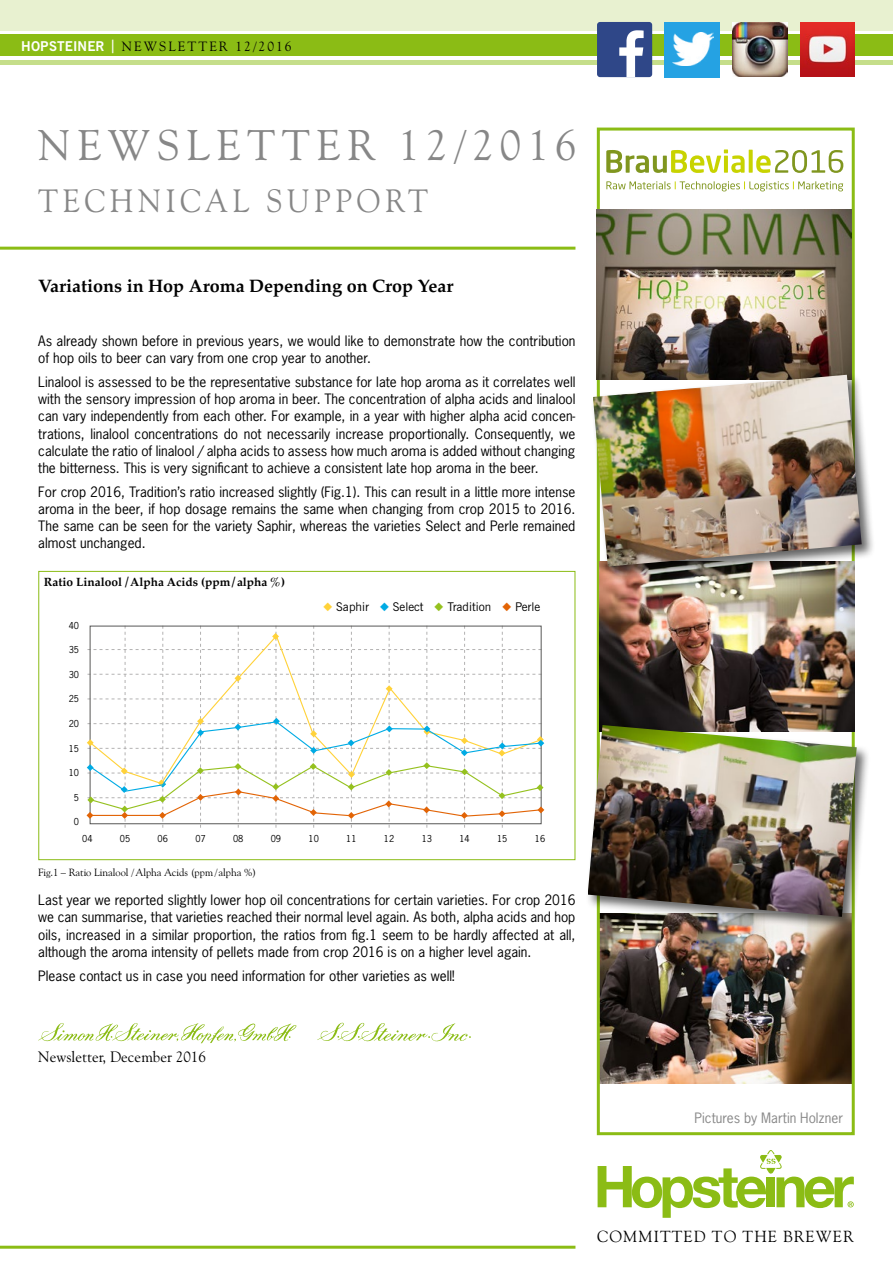
<style>
.page{position:relative;width:893px;height:1263px;background:#fff}
.page>*{position:absolute;margin:0;border:0;box-sizing:border-box;transform-origin:0 0}
.t1{font:43.05px "Goudy Old Style BT";letter-spacing:.15em;color:#878787}
.t2{font:32.4px "Goudy Old Style BT";letter-spacing:.15em;color:#878787;scale:.94 1}
.t3{font:700 18px "Palatino";color:#000}
.t4{font:16.05px "Goudy Old Style BT";letter-spacing:.07em;color:#000}
.t5{font:15.15px "Goudy Old Style BT";color:#000}
.t6{font:13.5px/17.2px "News Gothic";color:#000;text-align:justify}
.t7{font:13.5px "Goudy Old Style BT";letter-spacing:.15em;color:#000}
.t8{font:13.5px "News Gothic";color:#878787}
.t9{font:700 12px "Palatino";color:#000}
.t10{font:12px "News Gothic BT";color:#000}
.t11{font:10.5px "Goudy Old Style BT";color:#000}
.t12{font:9px "News Gothic";color:#000}
.s1{font-family:"News Gothic BT";font-weight:700;color:#fff}
.s2{color:#ffd239}
.s3{color:#00abe4}
.s4{color:#95c11f}
.s5{color:#e26406}
</style>
<div class="page">
<img style="left:601px;top:931px;width:250px;height:152px">
<div style="left:597px;top:128px;width:258px;height:1007px;border:3px solid #8bbc15"></div>
<div style="left:0;top:35px;width:893px;height:21px;background:#8bbc15"></div>
<div style="left:0;top:0;width:893px;height:30px;background:#e8f1d0"></div>
<hr style="left:0;top:60px;width:893px;height:4px;background:#c5de8a">
<svg style="left:598px;top:1150px;width:256px;height:68px"></svg>
<hr style="left:0;top:247px;width:575px;height:3px;background:#8bbc15">
<hr style="left:0;top:1246px;width:575px;height:3px;background:#8bbc15">
<svg style="left:38px;top:1023px;width:259px;height:20px"></svg>
<svg style="left:317px;top:1023px;width:154px;height:19px"></svg>
<div style="left:597px;top:22px;width:55px;height:55px;background:#2f4788;border-radius:3px"></div>
<svg style="left:619px;top:30px;width:25px;height:47px"></svg>
<img style="left:733px;top:22px;width:54px;height:55px">
<img style="left:801px;top:23px;width:54px;height:54px">
<div style="left:665px;top:22px;width:55px;height:55px;background:#25a2e3"></div>
<img style="left:672px;top:33px;width:41px;height:33px">
<div style="left:38px;top:571px;width:537px;height:289px;border:1px solid #8bbc15"></div>
<svg style="left:87px;top:626px;width:457px;height:202px"></svg>
<img style="left:597px;top:209px;width:255px;height:164px">
<img style="left:600px;top:581px;width:255px;height:142px">
<svg style="left:606px;top:181px;width:237px;height:10px"></svg>
<svg style="left:606px;top:149px;width:237px;height:24px"></svg>
<div style="left:591px;top:373px;width:285px;height:208px;background:#000;opacity:.6"></div>
<img style="left:593px;top:375px;width:269px;height:191px">
<div style="left:586px;top:723px;width:285px;height:208px;background:#000;opacity:.6"></div>
<img style="left:588px;top:725px;width:269px;height:192px">
<p class="t7" style="left:21px;top:38px;width:272px"><span class="s1">HOPSTEINER |</span> NEWSLETTER 12/2016</p>
<h1 class="t1" style="left:38px;top:119px;width:540px">NEWSLETTER 12/2016</h1>
<h2 class="t2" style="left:38px;top:181px;width:416px">TECHNICAL SUPPORT</h2>
<h3 class="t3" style="left:38px;top:271px;width:417px">Variations in Hop Aroma Depending on Crop Year</h3>
<p class="t6" style="left:38px;top:332px;width:539px">As already shown before in previous years, we would like to demonstrate how the contribution of hop oils to beer can vary from one crop year to another.</p>
<p class="t6" style="left:38px;top:373px;width:539px">Linalool is assessed to be the representative substance for late hop aroma as it correlates well with the sensory impression of hop aroma in beer. The concentration of alpha acids and linalool can vary independently from each other. For example, in a year with higher alpha acid concen&shy;trations, linalool concentrations do not necessarily increase proportionally. Consequently, we calculate the ratio of linalool / alpha acids to assess how much aroma is added without changing the bitterness. This is very significant to achieve a consistent late hop aroma in the beer.</p>
<p class="t6" style="left:38px;top:483px;width:539px">For crop 2016, Tradition’s ratio increased slightly (Fig.1). This can result in a little more intense aroma in the beer, if hop dosage remains the same when changing from crop 2015 to 2016.<br>The same can be seen for the variety Saphir, whereas the varieties Select and Perle remained almost unchanged.</p>
<p class="t9" style="left:44px;top:572px;width:243px">Ratio Linalool /Alpha Acids (ppm/alpha %)</p>
<p class="t12" style="left:69px;top:619px;width:12px">40</p>
<p class="t12" style="left:69px;top:644px;width:12px">35</p>
<p class="t12" style="left:69px;top:669px;width:12px">30</p>
<p class="t12" style="left:69px;top:693px;width:12px">25</p>
<p class="t12" style="left:69px;top:718px;width:12px">20</p>
<p class="t12" style="left:69px;top:742px;width:12px">15</p>
<p class="t12" style="left:69px;top:767px;width:12px">10</p>
<p class="t12" style="left:74px;top:792px;width:7px">5</p>
<p class="t12" style="left:74px;top:816px;width:7px">0</p>
<p class="t10" style="left:323px;top:599px;width:218px"><span class="s2">◆</span> Saphir <span class="s3">◆</span> Select <span class="s4">◆</span> Tradition <span class="s5">◆</span> Perle</p>
<p class="t12" style="left:82px;top:833px;width:12px">04</p>
<p class="t12" style="left:120px;top:833px;width:12px">05</p>
<p class="t12" style="left:158px;top:833px;width:12px">06</p>
<p class="t12" style="left:195px;top:833px;width:12px">07</p>
<p class="t12" style="left:233px;top:833px;width:12px">08</p>
<p class="t12" style="left:271px;top:833px;width:12px">09</p>
<p class="t12" style="left:308px;top:833px;width:12px">10</p>
<p class="t12" style="left:346px;top:833px;width:12px">11</p>
<p class="t12" style="left:384px;top:833px;width:12px">12</p>
<p class="t12" style="left:422px;top:833px;width:12px">13</p>
<p class="t12" style="left:459px;top:833px;width:12px">14</p>
<p class="t12" style="left:497px;top:833px;width:12px">15</p>
<p class="t12" style="left:535px;top:833px;width:12px">16</p>
<p class="t11" style="left:38px;top:866px;width:220px">Fig.1 – Ratio Linalool /Alpha Acids (ppm/ alpha %)</p>
<p class="t6" style="left:38px;top:891px;width:539px">Last year we reported slightly lower hop oil concentrations for certain varieties. For crop 2016 we can summarise, that varieties reached their normal level again. As both, alpha acids and hop oils, increased in a similar proportion, the ratios from fig.1 seem to be hardly affected at all, although the aroma intensity of pellets made from crop 2016 is on a higher level again.</p>
<p class="t6" style="left:38px;top:967px;width:418px">Please contact us in case you need information for other varieties as well!</p>
<p class="t5" style="left:38px;top:1048px;width:169px">Newsletter, December 2016</p>
<p class="t8" style="left:694px;top:1109px;width:150px">Pictures by Martin Holzner</p>
<p class="t4" style="left:597px;top:1226px;width:258px">COMMITTED TO THE BREWER</p>
</div>
